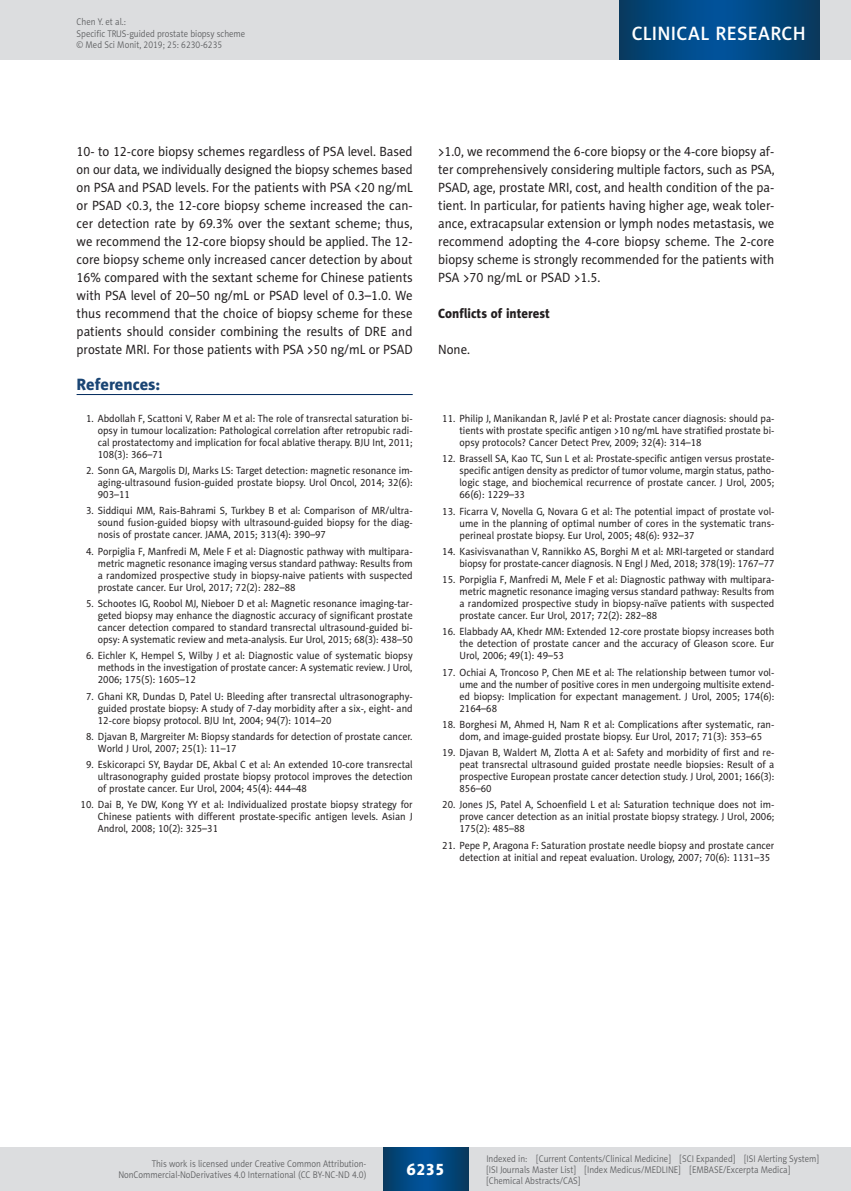
<style>
.page{position:relative;width:851px;height:1191px;background:#fff}
.page>*{position:absolute;margin:0;border:0;box-sizing:border-box;transform-origin:0 0}
.t1{font:19.5px "Naomi Sans EFN Medium";letter-spacing:.015em;color:#fff}
.MSM_Referencje_Tytul{font:16.5px "Naomi Sans EFN Heavy";color:#1a4574}
.t2{font:16.5px "Naomi Sans EFN Heavy";color:#fff}
.MSM_Body{font:13.5px/18px "Naomi Sans EFN";color:#231f20;text-align:justify;scale:.95 1}
.MSM_Body-2{font:13.5px/18px "Naomi Sans EFN";color:#231f20;text-align:justify;scale:.94 1}
.MSM_Headline_2{font:13.5px "Naomi Sans EFN Heavy";color:#231f20;scale:.95 1}
.MSM_Referencje_punkt{font:10.5px/12px "Naomi Sans EFN";color:#231f20;text-align:justify;scale:.95 1}
.t3{font:9.75px/11.2px "Naomi Sans EFN Light";color:#57585a;scale:.9 1}
</style>
<div class="page">
<hr style="left:77px;top:394px;width:335px;height:1px;background:#00295c">
<div style="left:0;top:1148px;width:850px;height:43px;background:#dcdddf"></div>
<svg style="left:383px;top:1147px;width:85px;height:43px;background:#02477e"></svg>
<div style="left:0;top:0;width:850px;height:60px;background:#dcdddf"></div>
<svg style="left:619px;top:0;width:200px;height:60px;background:#02477e"></svg>
<p class="t3" style="left:77px;top:16px;width:189px">Chen Y. et al.:<br>Specific TRUS-guided prostate biopsy scheme © Med Sci Monit, 2019; 25: 6230-6235</p>
<h1 class="t1" style="left:631px;top:22px;width:175px">CLINICAL RESEARCH</h1>
<p class="MSM_Body" style="left:77px;top:142px;width:355px">10- to 12-core biopsy schemes regardless of PSA level. Based on our data, we individually designed the biopsy schemes based on PSA and PSAD levels. For the patients with PSA &lt;20 ng/mL or PSAD &lt;0.3, the 12-core biopsy scheme increased the can&shy;cer detection rate by 69.3% over the sextant scheme; thus, we recommend the 12-core biopsy should be applied. The 12- core biopsy scheme only increased cancer detection by about 16% compared with the sextant scheme for Chinese patients with PSA level of 20–50 ng/mL or PSAD level of 0.3–1.0. We thus recommend that the choice of biopsy scheme for these patients should consider combining the results of DRE and prostate MRI. For those patients with PSA &gt;50 ng/mL or PSAD</p>
<p class="MSM_Body-2" style="left:438px;top:142px;width:359px">&gt;1.0, we recommend the 6-core biopsy or the 4-core biopsy af&shy;ter comprehensively considering multiple factors, such as PSA, PSAD, age, prostate MRI, cost, and health condition of the pa&shy;tient. In particular, for patients having higher age, weak toler&shy;ance, extracapsular extension or lymph nodes metastasis, we recommend adopting the 4-core biopsy scheme. The 2-core biopsy scheme is strongly recommended for the patients with PSA &gt;70 ng/mL or PSAD &gt;1.5.</p>
<p class="MSM_Headline_2" style="left:438px;top:305px;width:119px">Conflicts of interest</p>
<p class="MSM_Body" style="left:438px;top:340px;width:35px">None.</p>
<p class="MSM_Referencje_Tytul" style="left:77px;top:374px;width:85px">References:</p>
<p class="MSM_Referencje_punkt" style="left:98px;top:412px;width:333px;text-indent:-12px">1. Abdollah F, Scattoni V, Raber M et al: The role of transrectal saturation bi&shy;opsy in tumour localization: Pathological correlation after retropubic radi&shy;cal prostatectomy and implication for focal ablative therapy. BJU Int, 2011; 108(3): 366–71</p>
<p class="MSM_Referencje_punkt" style="left:98px;top:465px;width:333px;text-indent:-12px">2. Sonn GA, Margolis DJ, Marks LS: Target detection: magnetic resonance im&shy;aging-ultrasound fusion-guided prostate biopsy. Urol Oncol, 2014; 32(6):<br>903–11</p>
<p class="MSM_Referencje_punkt" style="left:98px;top:505px;width:333px;text-indent:-12px">3. Siddiqui MM, Rais-Bahrami S, Turkbey B et al: Comparison of MR/ultra&shy;sound fusion-guided biopsy with ultrasound-guided biopsy for the diag&shy;nosis of prostate cancer. JAMA, 2015; 313(4): 390–97</p>
<p class="MSM_Referencje_punkt" style="left:98px;top:545px;width:333px;text-indent:-12px">4. Porpiglia F, Manfredi M, Mele F et al: Diagnostic pathway with multipara&shy;metric magnetic resonance imaging versus standard pathway: Results from a randomized prospective study in biopsy-naive patients with suspected prostate cancer. Eur Urol, 2017; 72(2): 282–88</p>
<p class="MSM_Referencje_punkt" style="left:98px;top:597px;width:333px;text-indent:-12px">5. Schootes IG, Roobol MJ, Nieboer D et al: Magnetic resonance imaging-tar&shy;geted biopsy may enhance the diagnostic accuracy of significant prostate cancer detection compared to standard transrectal ultrasound-guided bi&shy;opsy: A systematic review and meta-analysis. Eur Urol, 2015; 68(3): 438–50</p>
<p class="MSM_Referencje_punkt" style="left:98px;top:650px;width:333px;text-indent:-12px">6. Eichler K, Hempel S, Wilby J et al: Diagnostic value of systematic biopsy methods in the investigation of prostate cancer: A systematic review. J Urol, 2006; 175(5): 1605–12</p>
<p class="MSM_Referencje_punkt" style="left:98px;top:690px;width:333px;text-indent:-12px">7. Ghani KR, Dundas D, Patel U: Bleeding after transrectal ultrasonography&shy;guided prostate biopsy: A study of 7-day morbidity after a six-, eight- and 12-core biopsy protocol. BJU Int, 2004; 94(7): 1014–20</p>
<p class="MSM_Referencje_punkt" style="left:98px;top:730px;width:332px;text-indent:-12px">8. Djavan B, Margreiter M: Biopsy standards for detection of prostate cancer.<br>World J Urol, 2007; 25(1): 11–17</p>
<p class="MSM_Referencje_punkt" style="left:98px;top:758px;width:333px;text-indent:-12px">9. Eskicorapci SY, Baydar DE, Akbal C et al: An extended 10-core transrectal ultrasonography guided prostate biopsy protocol improves the detection of prostate cancer. Eur Urol, 2004; 45(4): 444–48</p>
<p class="MSM_Referencje_punkt" style="left:98px;top:799px;width:333px;text-indent:-17px">10. Dai B, Ye DW, Kong YY et al: Individualized prostate biopsy strategy for Chinese patients with different prostate-specific antigen levels. Asian J Androl, 2008; 10(2): 325–31</p>
<p class="MSM_Referencje_punkt" style="left:459px;top:412px;width:333px;text-indent:-17px">11. Philip J, Manikandan R, Javlé P et al: Prostate cancer diagnosis: should pa&shy;tients with prostate specific antigen &gt;10 ng/mL have stratified prostate bi&shy;opsy protocols? Cancer Detect Prev, 2009; 32(4): 314–18</p>
<p class="MSM_Referencje_punkt" style="left:459px;top:453px;width:333px;text-indent:-17px">12. Brassell SA, Kao TC, Sun L et al: Prostate-specific antigen versus prostate&shy;specific antigen density as predictor of tumor volume, margin status, patho&shy;logic stage, and biochemical recurrence of prostate cancer. J Urol, 2005; 66(6): 1229–33</p>
<p class="MSM_Referencje_punkt" style="left:459px;top:505px;width:333px;text-indent:-17px">13. Ficarra V, Novella G, Novara G et al: The potential impact of prostate vol&shy;ume in the planning of optimal number of cores in the systematic trans&shy;perineal prostate biopsy. Eur Urol, 2005; 48(6): 932–37</p>
<p class="MSM_Referencje_punkt" style="left:442px;top:545px;width:351px;text-align:right">14. Kasivisvanathan V, Rannikko AS, Borghi M et al: MRI-targeted or standard biopsy for prostate-cancer diagnosis. N Engl J Med, 2018; 378(19): 1767–77</p>
<p class="MSM_Referencje_punkt" style="left:459px;top:573px;width:333px;text-indent:-17px">15. Porpiglia F, Manfredi M, Mele F et al: Diagnostic pathway with multipara&shy;metric magnetic resonance imaging versus standard pathway: Results from a randomized prospective study in biopsy-naïve patients with suspected prostate cancer. Eur Urol, 2017; 72(2): 282–88</p>
<p class="MSM_Referencje_punkt" style="left:459px;top:626px;width:333px;text-indent:-17px">16. Elabbady AA, Khedr MM: Extended 12-core prostate biopsy increases both the detection of prostate cancer and the accuracy of Gleason score. Eur Urol, 2006; 49(1): 49–53</p>
<p class="MSM_Referencje_punkt" style="left:459px;top:666px;width:333px;text-indent:-17px">17. Ochiai A, Troncoso P, Chen ME et al: The relationship between tumor vol&shy;ume and the number of positive cores in men undergoing multisite extend&shy;ed biopsy: Implication for expectant management. J Urol, 2005; 174(6):<br>2164–68</p>
<p class="MSM_Referencje_punkt" style="left:442px;top:718px;width:351px;text-align:center">18. Borghesi M, Ahmed H, Nam R et al: Complications after systematic, ran&shy;dom, and image-guided prostate biopsy. Eur Urol, 2017; 71(3): 353–65</p>
<p class="MSM_Referencje_punkt" style="left:459px;top:746px;width:333px;text-indent:-17px">19. Djavan B, Waldert M, Zlotta A et al: Safety and morbidity of first and re&shy;peat transrectal ultrasound guided prostate needle biopsies: Result of a prospective European prostate cancer detection study. J Urol, 2001; 166(3):<br>856–60</p>
<p class="MSM_Referencje_punkt" style="left:459px;top:799px;width:333px;text-indent:-17px">20. Jones JS, Patel A, Schoenfield L et al: Saturation technique does not im&shy;prove cancer detection as an initial prostate biopsy strategy. J Urol, 2006; 175(2): 485–88</p>
<p class="MSM_Referencje_punkt" style="left:459px;top:839px;width:333px;text-indent:-17px">21. Pepe P, Aragona F: Saturation prostate needle biopsy and prostate cancer detection at initial and repeat evaluation. Urology, 2007; 70(6): 1131–35</p>
<p class="t3" style="left:118px;top:1158px;width:277px;text-align:right">This work is licensed under Creative Common Attribution-<br>NonCommercial-NoDerivatives 4.0 International (CC BY-NC-ND 4.0)</p>
<h2 class="t2" style="left:406px;top:1159px;width:40px">6235</h2>
<p class="t3" style="left:486px;top:1152px;width:371px">Indexed in: [Current Contents/Clinical Medicine] [SCI Expanded] [ISI Alerting System] [ISI Journals Master List] [Index Medicus/MEDLINE] [EMBASE/Excerpta Medica] [Chemical Abstracts/CAS]</p>
</div>
